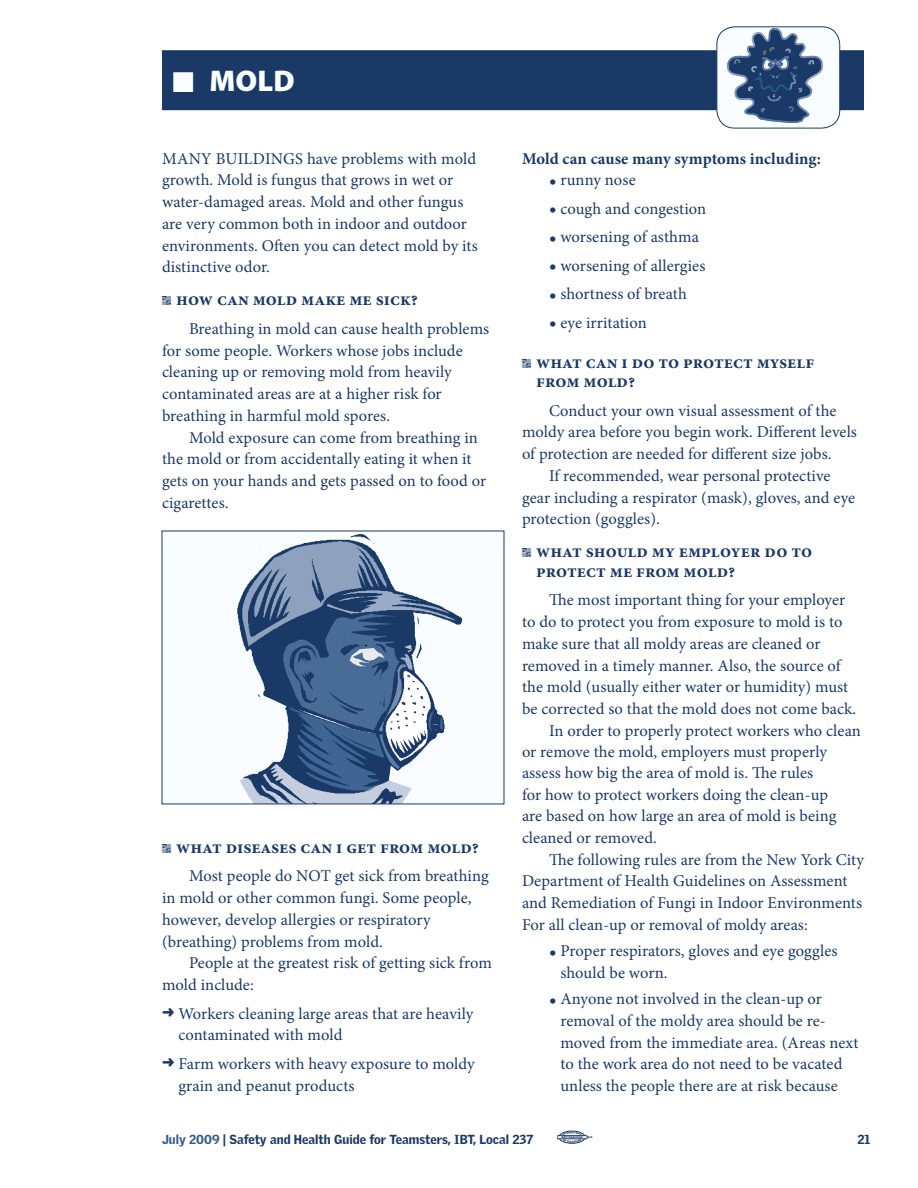
<style>
.page{position:relative;width:918px;height:1188px;background:#fff}
.page>*{position:absolute;margin:0;border:0;box-sizing:border-box;transform-origin:0 0}
.t1{font:900 30px "Myriad Pro";color:#fafdff}
.t2{font:700 18px/19.5px "Minion Pro";color:#1a3966}
.t3{font:16.5px/21.8px "Minion Pro";color:#1a3966}
.t4{font:700 16.5px/21.8px "Minion Pro";color:#1a3966}
.t5{font:900 12.75px "Griffith Gothic";color:#1a3966}
.s1{color:#fbfeff}
.s2{font-family:"Mini Pics Doohickies";font-weight:400;font-size:9px}
.s3{font-weight:400}
.s4{color:#345e8b}
</style>
<div class="page">
<div style="left:559px;top:1131px;width:26px;height:12px;border:1px solid #1a3966;border-radius:50%"></div>
<div style="left:557px;top:1136px;width:30px;height:3px;border:1px solid #1a3966"></div>
<svg style="left:562px;top:1132px;width:20px;height:11px"></svg>
<div style="left:162px;top:50px;width:702px;height:60px;background:#1a3966"></div>
<div style="left:717px;top:27px;width:123px;height:101px;background:#fafdff;border-radius:18px"></div>
<svg style="left:727px;top:28px;width:96px;height:95px"></svg>
<div style="left:717px;top:27px;width:123px;height:101px;border:1px solid #1a3966;border-radius:18px"></div>
<div style="left:162px;top:531px;width:342px;height:273px;background:#fafdff"></div>
<svg style="left:240px;top:534px;width:216px;height:268px"></svg>
<p class="t1" style="left:172px;top:61px;width:124px"><span class="s1">■</span> MOLD</p>
<p class="t3" style="left:162px;top:148px;width:317px;text-indent:145px">have problems with mold growth. Mold is fungus that grows in wet or water-damaged areas. Mold and other fungus are very common both in indoor and outdoor environments. Often you can detect mold by its distinctive odor.</p>
<p class="t2" style="left:162px;top:290px;width:258px"><span class="s2">/</span> how can mold make me sick?</p>
<p class="t3" style="left:189px;top:318px;width:302px">Breathing in mold can cause health problems</p>
<p class="t3" style="left:162px;top:340px;width:302px">for some people. Workers whose jobs include</p>
<p class="t3" style="left:162px;top:361px;width:291px">cleaning up or removing mold from heavily</p>
<p class="t3" style="left:162px;top:383px;width:281px">contaminated areas are at a higher risk for</p>
<p class="t3" style="left:162px;top:405px;width:230px">breathing in harmful mold spores.</p>
<p class="t3" style="left:189px;top:427px;width:290px">Mold exposure can come from breathing in</p>
<p class="t3" style="left:162px;top:448px;width:311px">the mold or from accidentally eating it when it</p>
<p class="t3" style="left:162px;top:470px;width:326px">gets on your hands and gets passed on to food or</p>
<p class="t3" style="left:162px;top:492px;width:68px">cigarettes.</p>
<p class="t3" style="left:162px;top:148px;width:28px">Many</p>
<p class="t3" style="left:216px;top:148px;width:11px">buildings</p>
<p class="t2" style="left:162px;top:837px;width:319px"><span class="s2">/</span> what diseases can i get from mold?</p>
<p class="t3" style="left:189px;top:865px;width:301px">Most people do NOT get sick from breathing</p>
<p class="t3" style="left:162px;top:887px;width:311px">in mold or other common fungi. Some people,</p>
<p class="t3" style="left:162px;top:909px;width:270px">however, develop allergies or respiratory</p>
<p class="t3" style="left:162px;top:931px;width:222px">(breathing) problems from mold.</p>
<p class="t3" style="left:189px;top:952px;width:304px">People at the greatest risk of getting sick from</p>
<p class="t3" style="left:162px;top:974px;width:93px">mold include:</p>
<p class="t3" style="left:178px;top:1003px;width:297px;text-indent:-16px">➜ Workers cleaning large areas that are heavily contaminated with mold</p>
<p class="t3" style="left:178px;top:1053px;width:298px;text-indent:-16px">➜ Farm workers with heavy exposure to moldy grain and peanut products</p>
<p class="t4" style="left:560px;top:147px;width:262px;text-indent:-38px">Mold can cause many symptoms including: <span class="s3">runny nose</span></p>
<p class="t3" style="left:560px;top:194px;width:147px;line-height:28.5px">cough and congestion worsening of asthma worsening of allergies shortness of breath eye irritation</p>
<p class="t2" style="left:536px;top:352px;width:280px;text-indent:-14px"><span class="s2">/</span> what can i do to protect myself from mold?</p>
<p class="t3" style="left:549px;top:400px;width:289px">Conduct your own visual assessment of the</p>
<p class="t3" style="left:522px;top:421px;width:336px">moldy area before you begin work. Different levels</p>
<p class="t3" style="left:522px;top:443px;width:311px">of protection are needed for different size jobs.</p>
<p class="t3" style="left:549px;top:465px;width:283px">If recommended, wear personal protective</p>
<p class="t3" style="left:522px;top:487px;width:335px">gear including a respirator (mask), gloves, and eye</p>
<p class="t3" style="left:522px;top:508px;width:139px">protection (goggles).</p>
<p class="t2" style="left:536px;top:542px;width:277px;text-indent:-14px"><span class="s2">/</span> what should my employer do to protect me from mold?</p>
<p class="t3" style="left:549px;top:589px;width:298px">The most important thing for your employer</p>
<p class="t3" style="left:522px;top:611px;width:322px">to do to protect you from exposure to mold is to</p>
<p class="t3" style="left:522px;top:633px;width:300px">make sure that all moldy areas are cleaned or</p>
<p class="t3" style="left:522px;top:655px;width:320px">removed in a timely manner. Also, the source of</p>
<p class="t3" style="left:522px;top:676px;width:328px">the mold (usually either water or humidity) must</p>
<p class="t3" style="left:522px;top:698px;width:336px">be corrected so that the mold does not come back.</p>
<p class="t3" style="left:549px;top:719px;width:313px">In order to properly protect workers who clean</p>
<p class="t3" style="left:522px;top:741px;width:307px">or remove the mold, employers must properly</p>
<p class="t3" style="left:522px;top:762px;width:293px">assess how big the area of mold is. The rules</p>
<p class="t3" style="left:522px;top:784px;width:308px">for how to protect workers doing the clean-up</p>
<p class="t3" style="left:522px;top:805px;width:316px">are based on how large an area of mold is being</p>
<p class="t3" style="left:522px;top:827px;width:136px">cleaned or removed.</p>
<p class="t3" style="left:549px;top:848px;width:316px">The following rules are from the New York City</p>
<p class="t3" style="left:522px;top:870px;width:327px">Department of Health Guidelines on Assessment</p>
<p class="t3" style="left:522px;top:892px;width:342px">and Remediation of Fungi in Indoor Environments</p>
<p class="t3" style="left:522px;top:914px;width:287px">For all clean-up or removal of moldy areas:</p>
<p class="t3" style="left:560px;top:940px;width:279px">Proper respirators, gloves and eye goggles should be worn.</p>
<p class="t3" style="left:560px;top:988px;width:300px">Anyone not involved in the clean-up or removal of the moldy area should be re&shy;moved from the immediate area. (Areas next to the work area do not need to be vacated unless the people there are at risk because</p>
<p class="t5" style="left:162px;top:1132px;width:373px"><span class="s4">July 2009</span> | Safety and Health Guide for Teamsters, IBT, Local 237</p>
<p class="t5" style="left:857px;top:1132px;width:15px">21</p>
</div>
